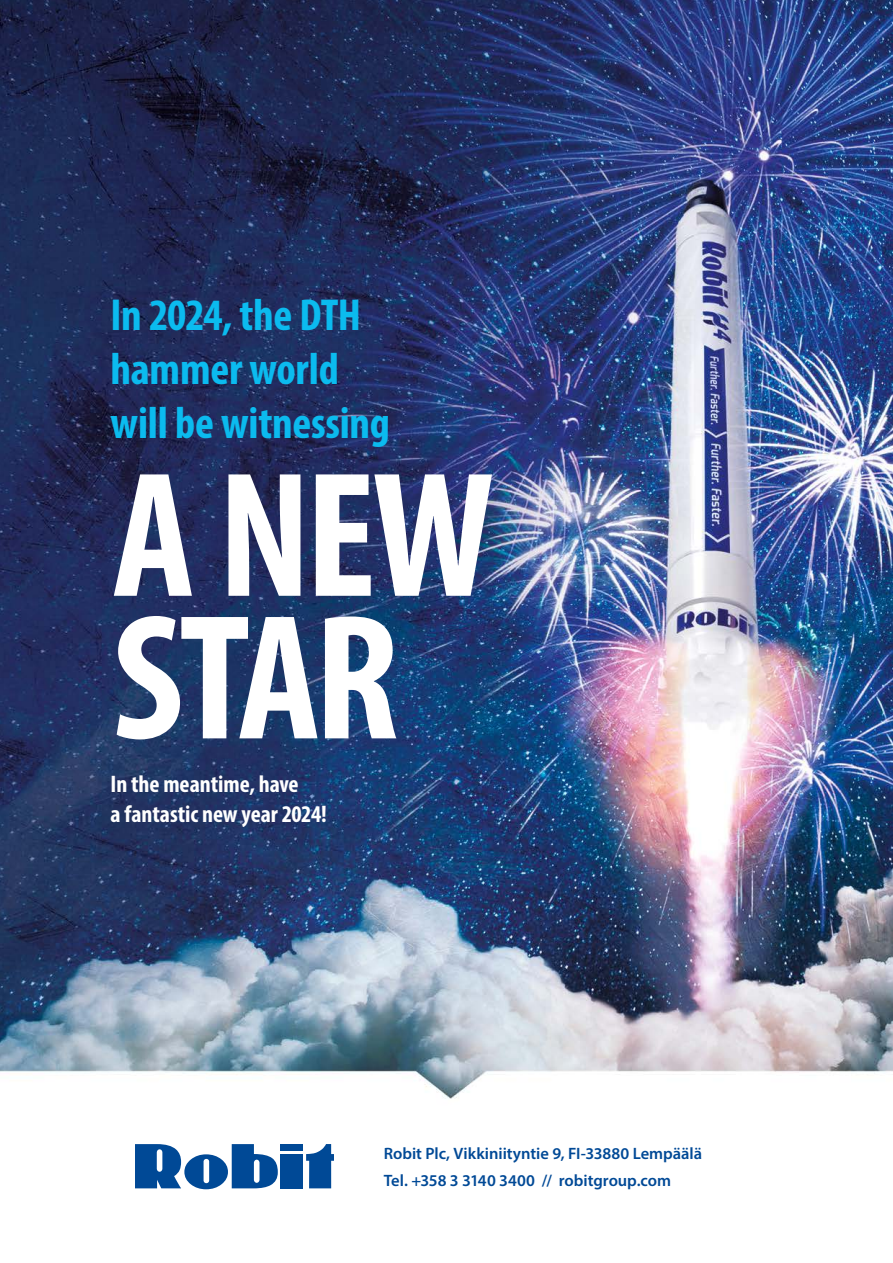
<style>
.page{position:relative;width:893px;height:1263px;background:#fff}
.page>*{position:absolute;margin:0;border:0;box-sizing:border-box;transform-origin:0 0}
.t1{font:700 condensed 180px/142.5px "Myriad Pro";letter-spacing:-.03em;color:#fff}
.t2{font:700 condensed 45px/54px "Myriad Pro";letter-spacing:-.005em;color:#0bbbef}
.t3{font:700 condensed 24px/30px "Myriad Pro";letter-spacing:-.005em;color:#fff}
.t4{font:600 16.5px/27px "Myriad Pro";color:#004996}
</style>
<div class="page">
<img style="left:0;top:0;width:893px;height:1190px">
<svg style="left:306px;top:1144px;width:28px;height:44px"></svg>
<svg style="left:135px;top:1144px;width:143px;height:45px"></svg>
<div style="left:281px;top:1144px;width:22px;height:7px;background:#004996"></div>
<div style="left:281px;top:1154px;width:22px;height:34px;background:#004996"></div>
<h2 class="t2" style="left:111px;top:287px;width:281px">In 2024, the DTH hammer world will be witnessing</h2>
<h1 class="t1" style="left:112px;top:461px;width:383px">A NEW<br>STAR</h1>
<h3 class="t3" style="left:111px;top:769px;width:218px">In the meantime, have<br>a fantastic new year 2024!</h3>
<p class="t4" style="left:384px;top:1140px;width:320px">Robit Plc, Vikkiniityntie 9, FI-33880 Lempäälä<br>Tel. +358 3 3140 3400 // robitgroup.com</p>
</div>
